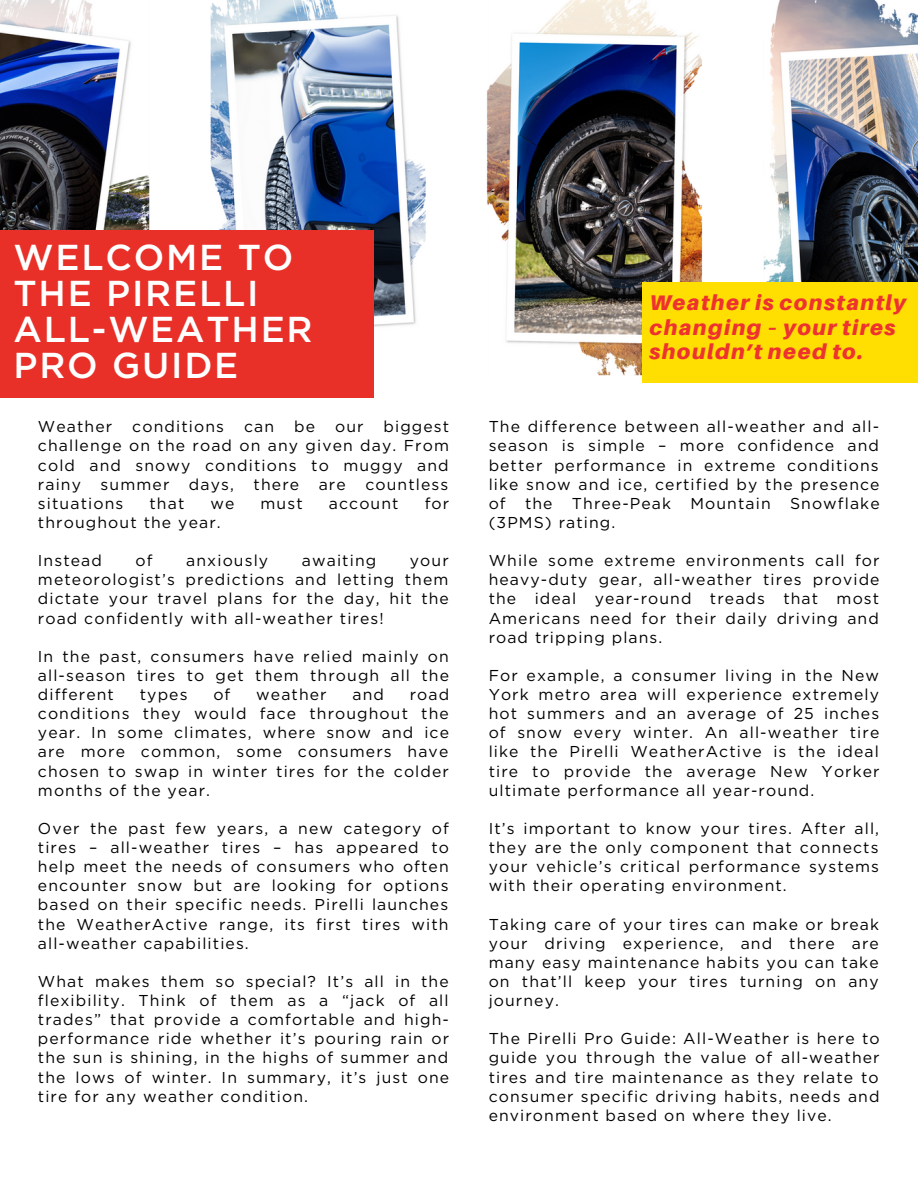
<style>
.page{position:relative;width:918px;height:1188px;background:#fff}
.page>*{position:absolute;margin:0;border:0;box-sizing:border-box;transform-origin:0 0}
.t1{font:500 36px/36px "Gotham";letter-spacing:.05em;color:#fff}
.t2{font:italic 900 21.3px/24.8px "Aileron";letter-spacing:.07em;color:#ee3230}
.t3{font:15.75px/19.2px "Gotham";letter-spacing:.07em;color:#000;text-align:justify}
</style>
<div class="page">
<img style="left:0;top:0;width:918px;height:376px">
<div style="left:0;top:231px;width:373px;height:166px;background:#e83028"></div>
<div style="left:643px;top:282px;width:275px;height:101px;background:#ffdf01"></div>
<h1 class="t1" style="left:14px;top:241px;width:301px">WELCOME TO<br>THE PIRELLI<br>ALL-WEATHER<br>PRO GUIDE</h1>
<p class="t3" style="left:38px;top:418px;width:413px;text-indent:346px">biggest challenge on the road on any given day. From cold and snowy conditions to muggy and rainy summer days, there are countless situations</p>
<p class="t3" style="left:38px;top:418px;width:76px">Weather</p>
<p class="t3" style="left:132px;top:418px;width:93px">conditions</p>
<p class="t3" style="left:244px;top:418px;width:32px">can</p>
<p class="t3" style="left:294px;top:418px;width:22px">be</p>
<p class="t3" style="left:335px;top:418px;width:30px">our</p>
<p class="t3" style="left:149px;top:495px;width:36px">that</p>
<p class="t3" style="left:210px;top:495px;width:26px">we</p>
<p class="t3" style="left:261px;top:495px;width:44px">must</p>
<p class="t3" style="left:329px;top:495px;width:71px">account</p>
<p class="t3" style="left:425px;top:495px;width:26px">for</p>
<p class="t3" style="left:38px;top:514px;width:184px">throughout the year.</p>
<p class="t3" style="left:38px;top:552px;width:66px">Instead</p>
<p class="t3" style="left:136px;top:552px;width:19px">of</p>
<p class="t3" style="left:186px;top:552px;width:83px">anxiously</p>
<p class="t3" style="left:302px;top:552px;width:76px">awaiting</p>
<p class="t3" style="left:38px;top:552px;width:413px;text-indent:372px">your meteorologist’s predictions and letting them dictate your travel plans for the day, hit the road confidently with all-weather tires!</p>
<p class="t3" style="left:38px;top:648px;width:413px">In the past, consumers have relied mainly on all-season tires to get them through all the different</p>
<p class="t3" style="left:140px;top:686px;width:49px">types</p>
<p class="t3" style="left:213px;top:686px;width:19px">of</p>
<p class="t3" style="left:256px;top:686px;width:72px">weather</p>
<p class="t3" style="left:352px;top:686px;width:33px">and</p>
<p class="t3" style="left:38px;top:686px;width:413px;text-indent:372px">road conditions they would face throughout the year. In some climates, where snow and ice are more common, some consumers have chosen to swap in winter tires for the colder months of the year.</p>
<p class="t3" style="left:38px;top:820px;width:413px">Over the past few years, a new category of tires – all-weather tires – has appeared to help meet the needs of consumers who often encounter snow but are looking for options based on their specific needs. Pirelli launches the WeatherActive range, its first tires with all-weather capabilities.</p>
<p class="t3" style="left:38px;top:973px;width:413px">What makes them so special? It’s all in the flexibility. Think of them as a “jack of all trades” that provide a comfortable and high&shy;performance ride whether it’s pouring rain or the sun is shining, in the highs of summer and the lows of winter. In summary, it’s just one tire for any weather condition.</p>
<h2 class="t2" style="left:649px;top:290px;width:258px">Weather is constantly changing – your tires shouldn’t need to.</h2>
<p class="t3" style="left:489px;top:418px;width:393px">The difference between all-weather and all&shy;season is simple – more confidence and better performance in extreme conditions like snow and ice, certified by the presence of the Three-Peak Mountain Snowflake (3PMS) rating.</p>
<p class="t3" style="left:489px;top:552px;width:392px">While some extreme environments call for heavy-duty gear, all-weather tires provide the ideal year-round treads that most Americans need for their daily driving and road tripping plans.</p>
<p class="t3" style="left:489px;top:667px;width:392px">For example, a consumer living in the New York metro area will experience extremely hot summers and an average of 25 inches of snow every winter. An all-weather tire like the Pirelli WeatherActive is the ideal tire to provide the average New Yorker ultimate performance all year-round.</p>
<p class="t3" style="left:489px;top:820px;width:392px">It’s important to know your tires. After all, they are the only component that connects your vehicle’s critical performance systems with their operating environment.</p>
<p class="t3" style="left:489px;top:915px;width:392px">Taking care of your tires can make or break your driving experience, and there are many easy maintenance habits you can take on that’ll keep your tires turning on any journey.</p>
<p class="t3" style="left:489px;top:1030px;width:393px">The Pirelli Pro Guide: All-Weather is here to guide you through the value of all-weather tires and tire maintenance as they relate to consumer specific driving habits, needs and environment based on where they live.</p>
</div>
